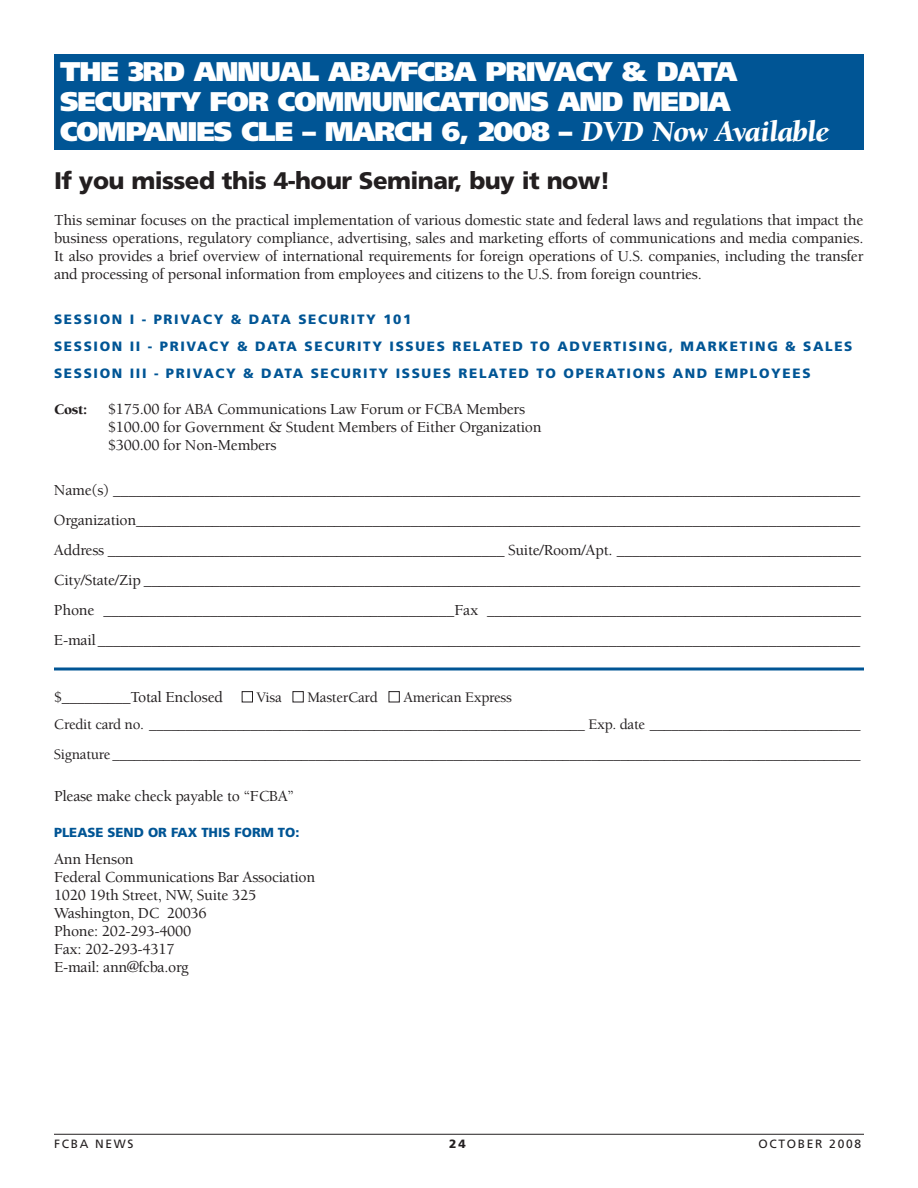
<style>
.page{position:relative;width:918px;height:1188px;background:#fff}
.page>*{position:absolute;margin:0;border:0;box-sizing:border-box;transform-origin:0 0}
.t1{font:900 27px/30px "Frutiger";letter-spacing:-.035em;color:#fff}
.t2{font:900 24px "Frutiger";letter-spacing:-.025em;color:#231f20}
.t3{font:500 15.75px/18px "Berkeley";letter-spacing:-.015em;color:#231f20;text-align:justify}
.t4{font:500 15px/27px "Berkeley";letter-spacing:-.015em;color:#231f20}
.t5{font:900 15px "Berkeley";color:#231f20}
.t6{font:900 13.5px/27px "Frutiger";letter-spacing:.12em;color:#005595}
.t7{font:900 13.2px "Frutiger";color:#005595}
.t8{font:12px "Frutiger";letter-spacing:.14em;color:#231f20}
.t9{font:900 12px "Frutiger";color:#231f20}
.s1{font-family:"Berkeley";font-style:italic;font-size:30px}
.s2{font-size:15.75px}
.s3{color:#fff}
</style>
<div class="page">
<hr style="left:54px;top:1134px;width:810px;height:1px;background:#231f20">
<div style="left:54px;top:54px;width:810px;height:36px;background:#005595"></div>
<div style="left:54px;top:84px;width:810px;height:36px;background:#005595"></div>
<div style="left:54px;top:114px;width:810px;height:36px;background:#005595"></div>
<hr style="left:54px;top:668px;width:810px;height:2px;background:#005595">
<h1 class="t1" style="left:60px;top:59px;width:771px">THE 3RD ANNUAL ABA/FCBA PRIVACY &amp; DATA<br>SECURITY FOR COMMUNICATIONS AND MEDIA<br>COMPANIES CLE – MARCH 6, 2008 – <span class="s1">DVD Now Available</span></h1>
<h2 class="t2" style="left:54px;top:171px;width:558px">If you missed this 4-hour Seminar, buy it now!</h2>
<p class="t3" style="left:54px;top:212px;width:811px">This seminar focuses on the practical implementation of various domestic state and federal laws and regulations that impact the business operations, regulatory compliance, advertising, sales and marketing efforts of communications and media companies.<br>It also provides a brief overview of international requirements for foreign operations of U.S. companies, including the transfer and processing of personal information from employees and citizens to the U.S. from foreign countries.</p>
<p class="t6" style="left:54px;top:307px;width:800px">SESSION I - PRIVACY &amp; DATA SECURITY 101<br>SESSION II - PRIVACY &amp; DATA SECURITY ISSUES RELATED TO ADVERTISING, MARKETING &amp; SALES<br>SESSION III - PRIVACY &amp; DATA SECURITY ISSUES RELATED TO OPERATIONS AND EMPLOYEES</p>
<p class="t5" style="left:54px;top:403px;width:35px">Cost:</p>
<p class="t3" style="left:108px;top:401px;width:435px;text-align:left">$175.00 for ABA Communications Law Forum or FCBA Members $100.00 for Government &amp; Student Members of Either Organization $300.00 for Non-Members</p>
<p class="t3" style="left:54px;top:477px;width:809px;line-height:30px">Name(s) __________________________________________________________________________________________________ Organization_______________________________________________________________________________________________ Address ____________________________________________________ Suite/Room/Apt. ________________________________ City/State/Zip ______________________________________________________________________________________________ Phone ______________________________________________Fax _________________________________________________ E-mail ____________________________________________________________________________________________________</p>
<p class="t4" style="left:54px;top:685px;width:808px"><span class="s2">$_________Total Enclosed</span> <span class="s3">■</span> Visa <span class="s3">■</span> MasterCard <span class="s3">■</span> American Express<br>Credit card no. ____________________________________________________________ Exp. date _____________________________</p>
<p class="t4" style="left:54px;top:742px;width:808px">Signature_______________________________________________________________________________________________________</p>
<p class="t3" style="left:54px;top:788px;width:242px">Please make check payable to “FCBA”</p>
<p class="t7" style="left:54px;top:827px;width:247px">PLEASE SEND OR FAX THIS FORM TO:</p>
<p class="t3" style="left:54px;top:851px;width:263px;text-align:left">Ann Henson<br>Federal Communications Bar Association<br>1020 19th Street, NW, Suite 325<br>Washington, DC 20036<br>Phone: 202-293-4000<br>Fax: 202-293-4317<br>E-mail: ann@fcba.org</p>
<p class="t8" style="left:54px;top:1139px;width:81px">FCBA NEWS</p>
<p class="t9" style="left:449px;top:1139px;width:18px">24</p>
<p class="t8" style="left:759px;top:1139px;width:104px">OCTOBER 2008</p>
</div>
